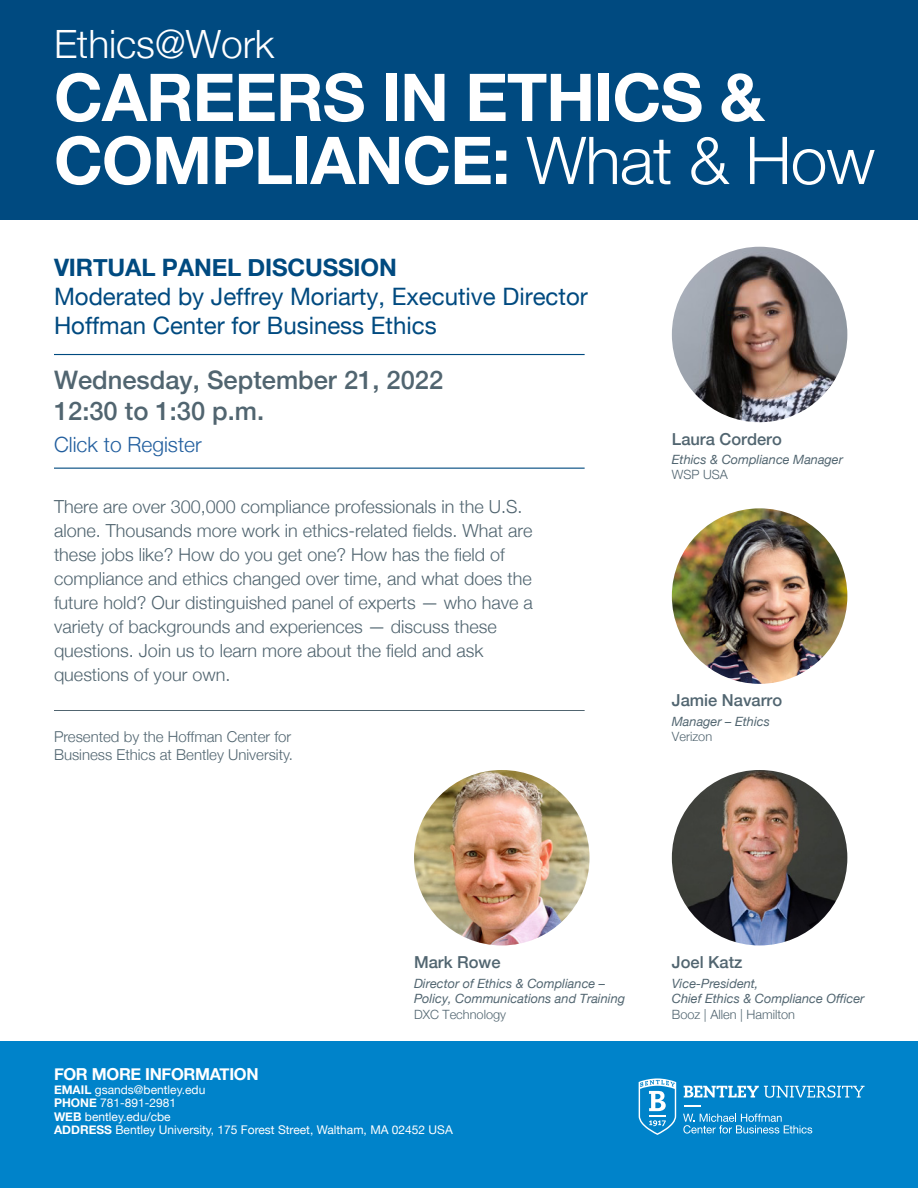
<style>
.page{position:relative;width:918px;height:1188px;background:#fff}
.page>*{position:absolute;margin:0;border:0;box-sizing:border-box;transform-origin:0 0}
.t1{font:700 66px/63px "Helvetica Neue";letter-spacing:-.015em;color:#fff}
.t2{font:300 39px "Helvetica Neue";letter-spacing:-.005em;color:#fff}
.t3{font:500 25.5px/31.5px "Helvetica Neue";color:#516570}
.t4{font:24px/28.8px "Helvetica Neue";color:#004a80}
.t5{font:700 24px "Helvetica Neue";letter-spacing:-.005em;color:#004a80}
.t6{font:300 21px "Helvetica Neue";color:#215e9e}
.t7{font:300 18px/24px "Helvetica Neue";color:#516570}
.t8{font:500 16.5px "Helvetica Neue";color:#516570}
.t9{font:700 16.5px "Helvetica Neue";letter-spacing:-.02em;color:#fff}
.t10{font:300 15px/18px "Helvetica Neue";color:#516570}
.t11{font:italic 12.75px/15.3px "Helvetica Neue";color:#516570}
.t12{font:300 12.75px "Helvetica Neue";color:#516570}
.t13{font:12px/13.5px "Helvetica Neue";color:#fff}
.s1{font-weight:300}
.s2{font-weight:700}
</style>
<div class="page">
<div style="left:0;top:0;width:918px;height:219px;background:#004a80"></div>
<hr style="left:54px;top:354px;width:531px;height:1px;background:#004a80">
<hr style="left:54px;top:468px;width:531px;height:1px;background:#004a80">
<div style="left:0;top:1041px;width:918px;height:147px;background:#0083ca"></div>
<svg style="left:684px;top:1086px;width:181px;height:12px"></svg>
<svg style="left:684px;top:1105px;width:16px;height:1px"></svg>
<svg style="left:683px;top:1114px;width:129px;height:20px"></svg>
<svg style="left:639px;top:1078px;width:37px;height:57px"></svg>
<hr style="left:54px;top:710px;width:531px;height:1px;background:#516570">
<img style="left:672px;top:247px;width:175px;height:175px;border-radius:88px">
<img style="left:672px;top:770px;width:175px;height:175px;border-radius:88px">
<img style="left:672px;top:508px;width:175px;height:176px;border-radius:88px">
<img style="left:414px;top:770px;width:176px;height:175px;border-radius:88px">
<h2 class="t2" style="left:54px;top:13px;width:222px">Ethics@Work</h2>
<h1 class="t1" style="left:54px;top:68px;width:823px">CAREERS IN ETHICS &amp;<br>COMPLIANCE: <span class="s1">What &amp; How</span></h1>
<h3 class="t5" style="left:54px;top:249px;width:344px">VIRTUAL PANEL DISCUSSION</h3>
<h3 class="t4" style="left:54px;top:284px;width:535px">Moderated by Jeffrey Moriarty, Executive Director<br>Hoffman Center for Business Ethics</h3>
<h3 class="t3" style="left:54px;top:362px;width:391px">Wednesday, September 21, 2022<br>12:30 to 1:30 p.m.</h3>
<p class="t6" style="left:54px;top:427px;width:149px">Click to Register</p>
<p class="t7" style="left:54px;top:493px;width:480px">There are over 300,000 compliance professionals in the U.S. alone. Thousands more work in ethics-related fields. What are these jobs like? How do you get one? How has the field of compliance and ethics changed over time, and what does the future hold? Our distinguished panel of experts — who have a variety of backgrounds and experiences — discuss these questions. Join us to learn more about the field and ask questions of your own.</p>
<p class="t10" style="left:54px;top:727px;width:240px">Presented by the Hoffman Center for<br>Business Ethics at Bentley University.</p>
<p class="t8" style="left:672px;top:426px;width:112px">Laura Cordero</p>
<p class="t11" style="left:672px;top:453px;width:173px">Ethics &amp; Compliance Manager</p>
<p class="t12" style="left:672px;top:465px;width:57px">WSP USA</p>
<p class="t8" style="left:672px;top:687px;width:112px">Jamie Navarro</p>
<p class="t11" style="left:672px;top:715px;width:99px">Manager – Ethics</p>
<p class="t12" style="left:672px;top:726px;width:42px">Verizon</p>
<p class="t8" style="left:414px;top:949px;width:88px">Mark Rowe</p>
<p class="t11" style="left:414px;top:976px;width:213px">Director of Ethics &amp; Compliance –<br>Policy, Communications and Training</p>
<p class="t12" style="left:414px;top:1004px;width:94px">DXC Technology</p>
<p class="t9" style="left:54px;top:1061px;width:206px">FOR MORE INFORMATION</p>
<p class="t13" style="left:54px;top:1083px;width:400px"><span class="s2">EMAIL</span> gsands@bentley.edu<br><span class="s2">PHONE</span> 781-891-2981<br><span class="s2">WEB</span> bentley.edu/cbe<br><span class="s2">ADDRESS</span> Bentley University, 175 Forest Street, Waltham, MA 02452 USA</p>
<p class="t8" style="left:672px;top:949px;width:72px">Joel Katz</p>
<p class="t11" style="left:672px;top:976px;width:194px">Vice-President,<br>Chief Ethics &amp; Compliance Officer</p>
<p class="t12" style="left:672px;top:1004px;width:125px">Booz | Allen | Hamilton</p>
</div>
